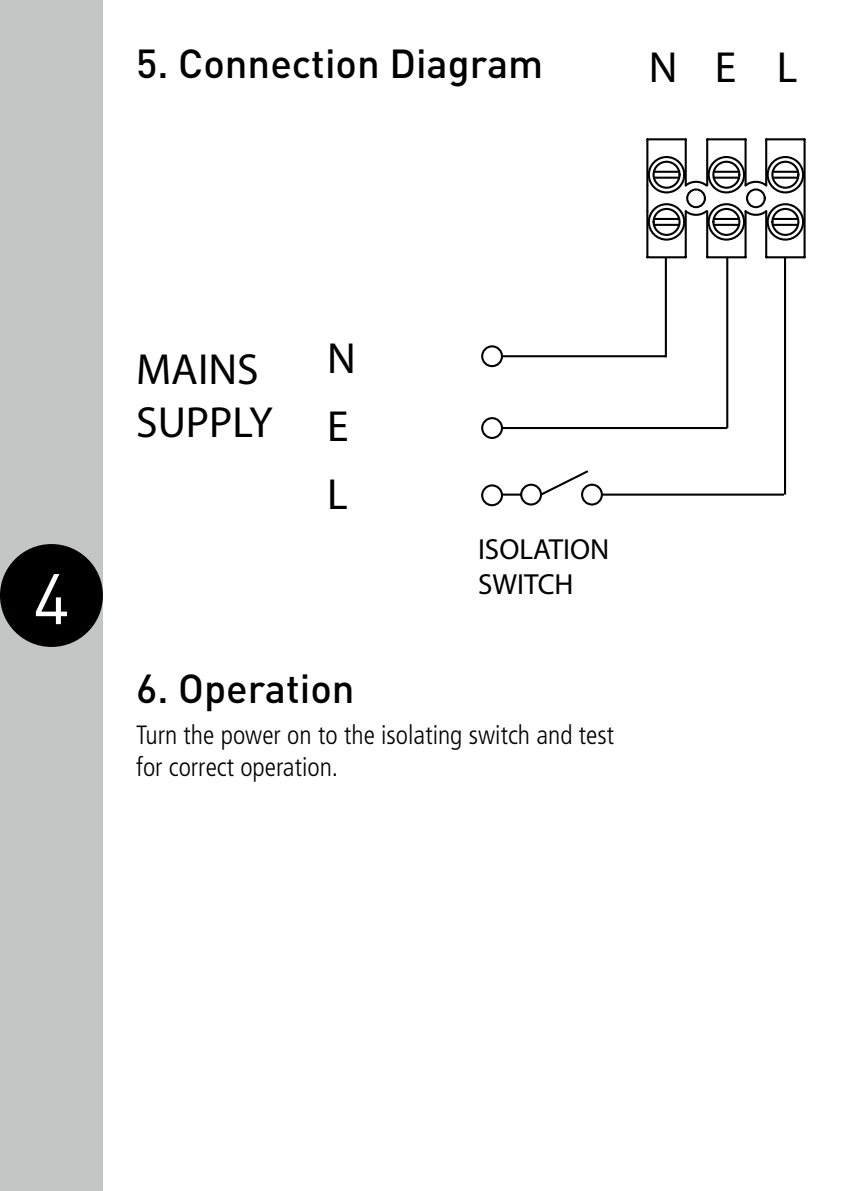
<style>
.page{position:relative;width:851px;height:1191px;background:#fff}
.page>*{position:absolute;margin:0;border:0;box-sizing:border-box;transform-origin:0 0}
.t1{font:70.4px "DIN";color:#fff}
.t2{font:43.6px/68px "Myriad";color:#000}
.t3{font:500 40px "DIN";color:#000}
.t4{font:29.2px/34.8px "Myriad";color:#000}
.t5{font:300 condensed 26.4px/32px "Frutiger LT";color:#000}
</style>
<div class="page">
<div style="left:0;top:0;width:103px;height:1191px;background:#c4c5c5"></div>
<svg style="left:481px;top:255px;width:248px;height:252px"></svg>
<hr style="left:783px;top:257px;width:3px;height:237px;background:#000">
<hr style="left:601px;top:493px;width:182px;height:2px;background:#000">
<hr style="left:803px;top:139px;width:2px;height:118px;background:#000">
<hr style="left:766px;top:138px;width:38px;height:2px;background:#000">
<hr style="left:765px;top:139px;width:2px;height:46px;background:#000">
<hr style="left:707px;top:138px;width:38px;height:2px;background:#000">
<hr style="left:706px;top:139px;width:2px;height:46px;background:#000">
<hr style="left:744px;top:139px;width:2px;height:46px;background:#000">
<hr style="left:706px;top:211px;width:2px;height:46px;background:#000">
<hr style="left:707px;top:256px;width:38px;height:2px;background:#000">
<hr style="left:744px;top:211px;width:2px;height:46px;background:#000">
<hr style="left:765px;top:211px;width:2px;height:46px;background:#000">
<hr style="left:766px;top:256px;width:38px;height:2px;background:#000">
<svg style="left:648px;top:155px;width:156px;height:87px"></svg>
<hr style="left:653px;top:171px;width:26px;height:2px;background:#000">
<hr style="left:653px;top:224px;width:26px;height:2px;background:#000">
<hr style="left:653px;top:218px;width:26px;height:2px;background:#000">
<hr style="left:647px;top:138px;width:38px;height:2px;background:#000">
<hr style="left:646px;top:139px;width:2px;height:46px;background:#000">
<hr style="left:684px;top:139px;width:2px;height:46px;background:#000">
<hr style="left:646px;top:211px;width:2px;height:46px;background:#000">
<hr style="left:647px;top:256px;width:38px;height:2px;background:#000">
<hr style="left:684px;top:211px;width:2px;height:46px;background:#000">
<hr style="left:653px;top:177px;width:26px;height:2px;background:#000">
<hr style="left:646px;top:185px;width:2px;height:26px;background:#000">
<div style="left:0;top:544px;width:103px;height:103px;background:#000;border-radius:50%"></div>
<h3 class="t3" style="left:136px;top:38px;width:408px">5. Connection Diagram</h3>
<h2 class="t2" style="left:648px;top:35px;width:150px">NEL</h2>
<h1 class="t1" style="left:33px;top:555px;width:38px">4</h1>
<h2 class="t2" style="left:136px;top:345px;width:138px;line-height:52.4px">MAINS<br>SUPPLY</h2>
<h2 class="t2" style="left:327px;top:326px;width:30px">N<br>E<br>L</h2>
<p class="t4" style="left:478px;top:533px;width:133px">ISOLATION<br>SWITCH</p>
<h3 class="t3" style="left:136px;top:663px;width:220px">6. Operation</h3>
<p class="t5" style="left:136px;top:719px;width:479px">Turn the power on to the isolating switch and test for correct operation.</p>
</div>
